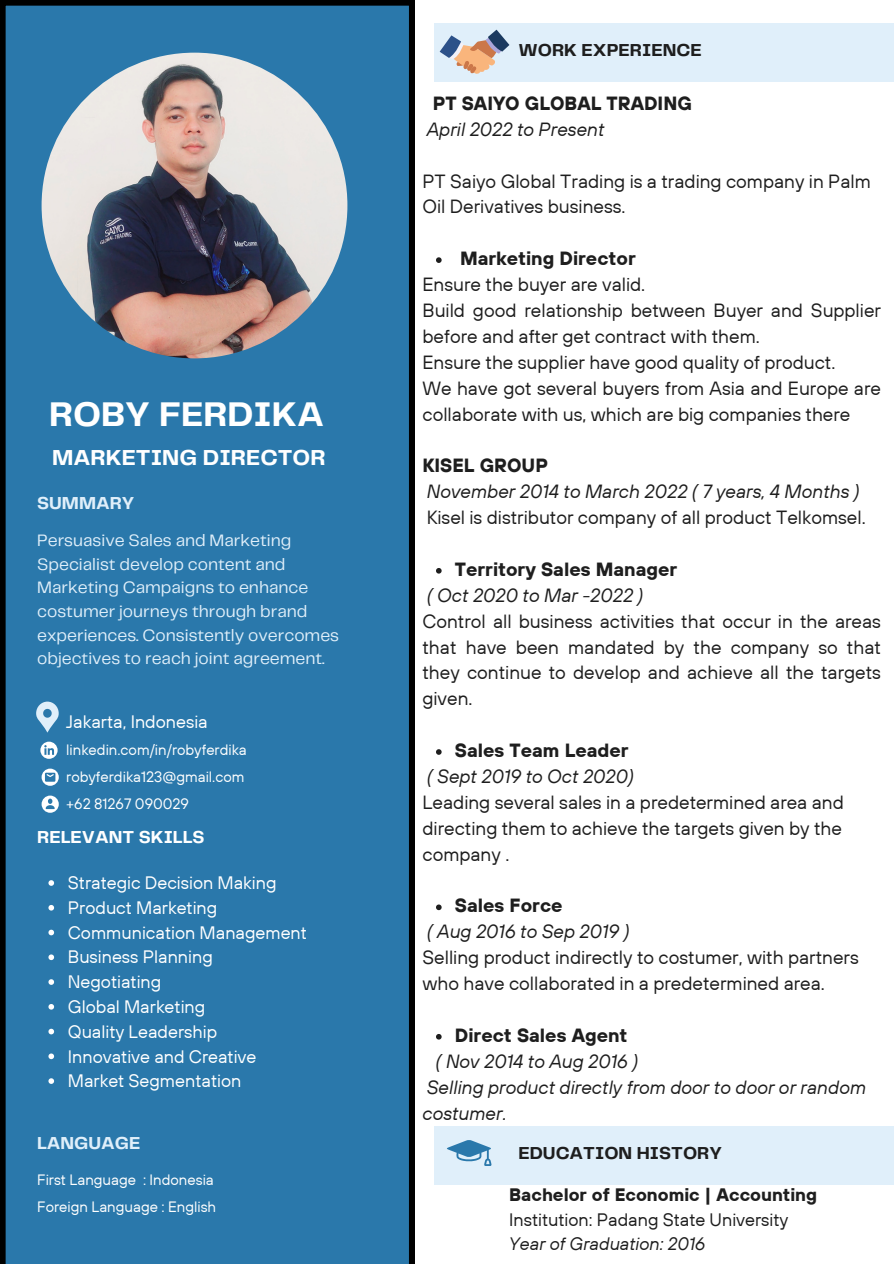
<style>
.page{position:relative;width:894px;height:1264px;background:#fff}
.page>*{position:absolute;margin:0;border:0;box-sizing:border-box;transform-origin:0 0}
.t1{font:700 35.55px "Telegraf";color:#fff}
.t2{font:700 22.5px "Telegraf";color:#fff}
.t3{font:19.05px/25.8px "TT Hoves";color:#1e1e1e}
.t4{font:italic 19.05px/25.8px "TT Hoves";color:#1e1e1e}
.t5{font:700 19.05px "TT Hoves";color:#1e1e1e}
.t6{font:18px "TT Hoves";color:#fff}
.t7{font:18px/24.8px "TT Hoves";color:#1e1e1e}
.t8{font:700 18px "Telegraf";color:#1e1e1e}
.t9{font:700 18px "Telegraf";color:#e0effa}
.t10{font:700 18px "Telegraf";color:#fff}
.t11{font:17.1px/23.7px "Telegraf";color:#e0effa}
.t12{font:15px "TT Hoves";color:#fff}
.s1{font-weight:700}
.s2{font-style:italic}
</style>
<div class="page">
<div style="left:0;top:0;width:414px;height:1263px;background:#2a78ab"></div>
<img style="left:42px;top:53px;width:305px;height:305px;border-radius:50%">
<div style="left:434px;top:23px;width:459px;height:58px;background:#e0effa"></div>
<div style="left:434px;top:1126px;width:459px;height:58px;background:#e0effa"></div>
<svg style="left:447px;top:1140px;width:44px;height:25px"></svg>
<svg style="left:42px;top:768px;width:16px;height:17px"></svg>
<svg style="left:42px;top:795px;width:16px;height:17px"></svg>
<svg style="left:40px;top:741px;width:17px;height:17px"></svg>
<svg style="left:439px;top:30px;width:70px;height:44px"></svg>
<svg style="left:36px;top:701px;width:23px;height:31px"></svg>
<svg style="left:436px;top:257px;width:5px;height:6px"></svg>
<svg style="left:436px;top:568px;width:5px;height:5px"></svg>
<svg style="left:436px;top:749px;width:5px;height:5px"></svg>
<svg style="left:436px;top:904px;width:5px;height:6px"></svg>
<svg style="left:436px;top:1034px;width:5px;height:5px"></svg>
<svg style="left:48px;top:880px;width:6px;height:5px"></svg>
<svg style="left:48px;top:905px;width:6px;height:5px"></svg>
<svg style="left:48px;top:929px;width:6px;height:6px"></svg>
<svg style="left:48px;top:954px;width:6px;height:6px"></svg>
<svg style="left:48px;top:979px;width:6px;height:5px"></svg>
<svg style="left:48px;top:1004px;width:6px;height:5px"></svg>
<svg style="left:48px;top:1028px;width:6px;height:6px"></svg>
<svg style="left:48px;top:1053px;width:6px;height:6px"></svg>
<svg style="left:48px;top:1078px;width:6px;height:5px"></svg>
<p class="t1" style="left:49px;top:399px;width:276px">ROBY FERDIKA</p>
<p class="t2" style="left:52px;top:448px;width:275px">MARKETING DIRECTOR</p>
<p class="t9" style="left:37px;top:495px;width:99px">SUMMARY</p>
<p class="t11" style="left:37px;top:529px;width:303px">Persuasive Sales and Marketing Specialist develop content and Marketing Campaigns to enhance costumer journeys through brand experiences. Consistently overcomes objectives to reach joint agreement.</p>
<p class="t6" style="left:66px;top:709px;width:143px">Jakarta, Indonesia</p>
<h1 class="t12" style="left:66px;top:739px;width:182px">linkedin.com/in/robyferdika</h1>
<h2 class="t12" style="left:66px;top:766px;width:180px">robyferdika123@gmail.com</h2>
<h3 class="t12" style="left:66px;top:793px;width:124px">+62 81267 090029</h3>
<p class="t10" style="left:37px;top:828px;width:169px">RELEVANT SKILLS</p>
<p class="t6" style="left:68px;top:871px;width:210px">Strategic Decision Making</p>
<p class="t6" style="left:68px;top:896px;width:151px">Product Marketing</p>
<h3 class="t6" style="left:68px;top:920px;width:241px">Communication Management</h3>
<p class="t6" style="left:68px;top:945px;width:146px">Business Planning</p>
<p class="t6" style="left:68px;top:970px;width:95px">Negotiating</p>
<p class="t6" style="left:68px;top:995px;width:139px">Global Marketing</p>
<p class="t6" style="left:68px;top:1019px;width:151px">Quality Leadership</p>
<p class="t6" style="left:68px;top:1044px;width:190px">Innovative and Creative</p>
<p class="t6" style="left:68px;top:1069px;width:175px">Market Segmentation</p>
<h4 class="t9" style="left:37px;top:1135px;width:105px">LANGUAGE</h4>
<p class="t12" style="left:37px;top:1169px;width:178px">First Language : Indonesia</p>
<h3 class="t12" style="left:37px;top:1196px;width:180px">Foreign Language : English</h3>
<h4 class="t8" style="left:518px;top:42px;width:185px">WORK EXPERIENCE</h4>
<p class="t5" style="left:432px;top:91px;width:260px">PT SAIYO GLOBAL TRADING</p>
<p class="t4" style="left:427px;top:116px;width:179px">April 2022 to Present</p>
<p class="t3" style="left:422px;top:168px;width:450px">PT Saiyo Global Trading is a trading company in Palm<br>Oil Derivatives business.</p>
<p class="t5" style="left:460px;top:246px;width:177px">Marketing Director</p>
<p class="t3" style="left:422px;top:271px;width:460px">Ensure the buyer are valid.<br>Build good relationship between Buyer and Supplier before and after get contract with them.<br>Ensure the supplier have good quality of product.<br>We have got several buyers from Asia and Europe are collaborate with us, which are big companies there</p>
<p class="t5" style="left:422px;top:453px;width:127px">KISEL GROUP</p>
<p class="t4" style="left:427px;top:478px;width:434px">November 2014 to March 2022 ( 7 years, 4 Months )</p>
<p class="t3" style="left:427px;top:504px;width:440px">Kisel is distributor company of all product Telkomsel.</p>
<p class="t5" style="left:455px;top:557px;width:224px">Territory Sales Manager</p>
<p class="t4" style="left:427px;top:582px;width:218px">( Oct 2020 to Mar -2022 )</p>
<p class="t3" style="left:422px;top:607px;width:460px;text-align:justify">Control all business activities that occur in the areas that have been mandated by the company so that they continue to develop and achieve all the targets given.</p>
<p class="t5" style="left:455px;top:738px;width:175px">Sales Team Leader</p>
<p class="t4" style="left:427px;top:763px;width:209px">( Sept 2019 to Oct 2020)</p>
<p class="t3" style="left:422px;top:789px;width:423px;text-align:justify">Leading several sales in a predetermined area and directing them to achieve the targets given by the company .</p>
<p class="t5" style="left:455px;top:893px;width:109px">Sales Force</p>
<p class="t4" style="left:427px;top:918px;width:204px">( Aug 2016 to Sep 2019 )</p>
<p class="t3" style="left:422px;top:944px;width:437px">Selling product indirectly to costumer, with partners who have collaborated in a predetermined area.</p>
<p class="t5" style="left:455px;top:1022px;width:174px">Direct Sales Agent</p>
<p class="t4" style="left:422px;top:1047px;width:445px;text-indent:13px">( Nov 2014 to Aug 2016 )<br>Selling product directly from door to door or random costumer.</p>
<p class="t8" style="left:518px;top:1145px;width:205px">EDUCATION HISTORY</p>
<p class="t7" style="left:509px;top:1181px;width:309px"><span class="s1">Bachelor of Economic | Accounting<br></span>Institution: Padang State University<br><span class="s2">Year of Graduation: 2016</span></p>
</div>
